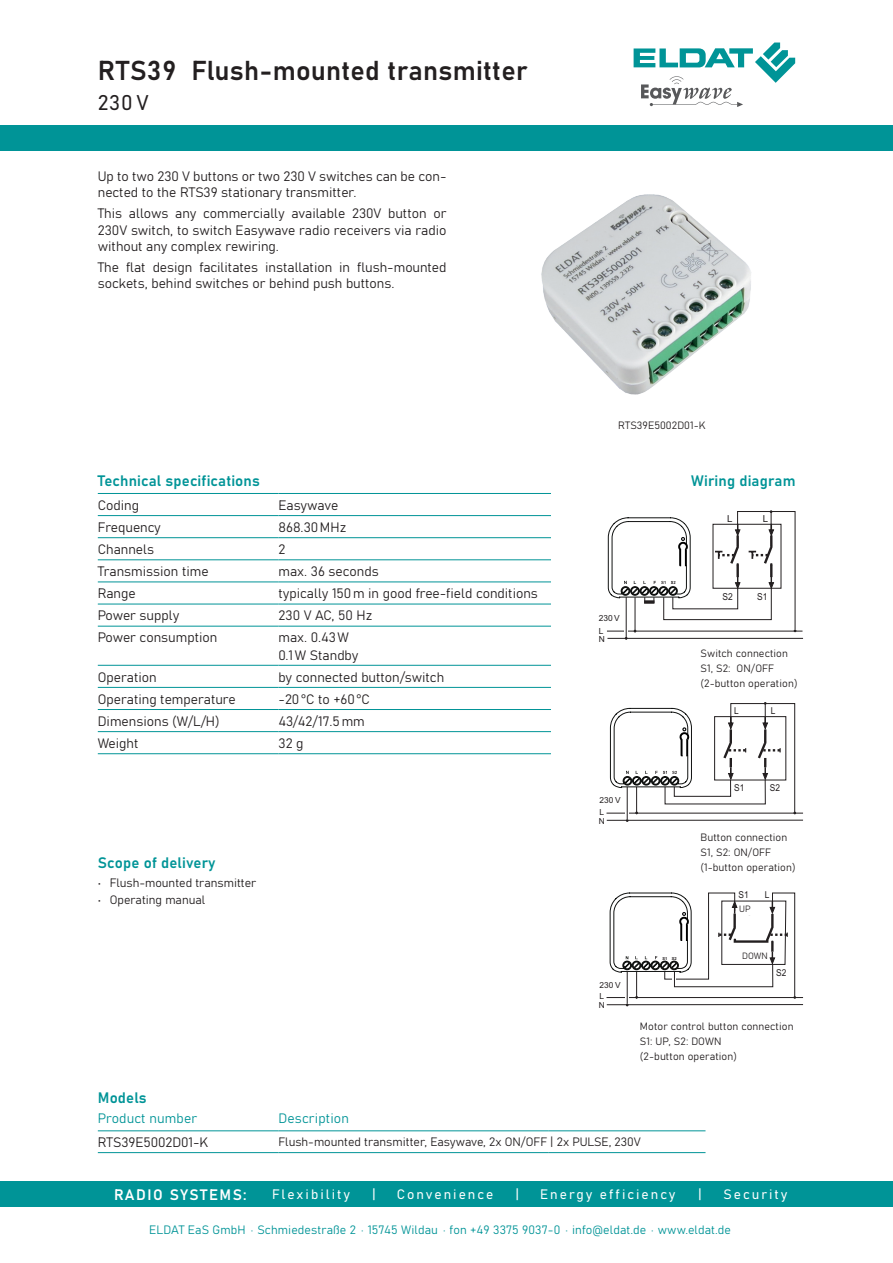
<style>
.page{position:relative;width:893px;height:1263px;background:#fff}
.page>*{position:absolute;margin:0;border:0;box-sizing:border-box;transform-origin:0 0}
.Inhalt_Sender{font:27px "Bahnschrift";letter-spacing:.01em;color:#231f20}
.Inhalt_Sender-2{font:21px "Bahnschrift";color:#231f20}
.t1{font:15px "Bahnschrift";letter-spacing:.01em;color:#009497}
.t2{font:15px "Bahnschrift";letter-spacing:.1em;color:#fff}
.Fließtext{font:13.5px/16.5px "Bahnschrift";color:#231f20}
.t3{font:13.5px "Bahnschrift";letter-spacing:.15em;color:#fff}
.t4{font:13.5px "Bahnschrift";letter-spacing:.01em;color:#009497}
.Fließtext-2{font:12px "Bahnschrift";color:#231f20}
.t5{font:12px "Bahnschrift";letter-spacing:.01em;color:#009497}
.bildunter{font:10.5px "Bahnschrift";letter-spacing:.01em;color:#231f20}
.t6{font:9.6px "Arial";color:#231f20;scale:.88 1}
.t7{font:9.6px "Arial";color:#231f20}
.t8{font:9.45px "Arial";color:#231f20;scale:.88 1}
.t9{font:9.45px "Arial";color:#231f20}
.bildunter-2{font:9px "Bahnschrift";letter-spacing:.005em;color:#231f20}
.t10{font:8.4px/12.1px "Arial";color:#231f20}
.t11{font:8.25px/11.4px "Arial";color:#231f20}
.t12{font:700 4.05px "Arial";color:#231f20}
</style>
<div class="page">
<div style="left:0;top:125px;width:893px;height:26px;background:#009497"></div>
<div style="left:0;top:1181px;width:893px;height:26px;background:#009497"></div>
<svg style="left:634px;top:43px;width:161px;height:64px"></svg>
<hr style="left:98px;top:493px;width:181px;height:1px;background:#009497">
<hr style="left:279px;top:493px;width:272px;height:1px;background:#009497">
<hr style="left:98px;top:515px;width:181px;height:1px;background:#009497">
<hr style="left:279px;top:515px;width:272px;height:1px;background:#009497">
<hr style="left:98px;top:537px;width:181px;height:1px;background:#009497">
<hr style="left:279px;top:537px;width:272px;height:1px;background:#009497">
<hr style="left:98px;top:559px;width:181px;height:1px;background:#009497">
<hr style="left:279px;top:559px;width:272px;height:1px;background:#009497">
<hr style="left:98px;top:582px;width:181px;height:1px;background:#009497">
<hr style="left:279px;top:582px;width:272px;height:1px;background:#009497">
<hr style="left:98px;top:604px;width:181px;height:1px;background:#009497">
<hr style="left:279px;top:604px;width:272px;height:1px;background:#009497">
<hr style="left:98px;top:626px;width:181px;height:1px;background:#009497">
<hr style="left:279px;top:626px;width:272px;height:1px;background:#009497">
<hr style="left:98px;top:665px;width:181px;height:1px;background:#009497">
<hr style="left:279px;top:665px;width:272px;height:1px;background:#009497">
<hr style="left:98px;top:687px;width:181px;height:1px;background:#009497">
<hr style="left:279px;top:687px;width:272px;height:1px;background:#009497">
<hr style="left:98px;top:709px;width:181px;height:1px;background:#009497">
<hr style="left:279px;top:709px;width:272px;height:1px;background:#009497">
<hr style="left:98px;top:731px;width:181px;height:1px;background:#009497">
<hr style="left:279px;top:731px;width:272px;height:1px;background:#009497">
<hr style="left:98px;top:753px;width:181px;height:1px;background:#009497">
<hr style="left:279px;top:753px;width:272px;height:1px;background:#009497">
<hr style="left:279px;top:1152px;width:270px;height:1px;background:#009497">
<hr style="left:549px;top:1152px;width:156px;height:1px;background:#009497">
<hr style="left:98px;top:1152px;width:181px;height:1px;background:#009497">
<hr style="left:98px;top:1130px;width:181px;height:1px;background:#009497">
<hr style="left:279px;top:1130px;width:270px;height:1px;background:#009497">
<hr style="left:549px;top:1130px;width:156px;height:1px;background:#009497">
<img style="left:541px;top:194px;width:210px;height:201px">
<hr style="left:606px;top:813px;width:197px;height:1px;background:#231f20">
<hr style="left:607px;top:820px;width:196px;height:1px;background:#231f20">
<svg style="left:610px;top:702px;width:186px;height:120px"></svg>
<hr style="left:627px;top:787px;width:1px;height:32px;background:#231f20">
<svg style="left:607px;top:510px;width:196px;height:130px"></svg>
<hr style="left:626px;top:597px;width:1px;height:42px;background:#231f20">
<hr style="left:606px;top:997px;width:197px;height:1px;background:#231f20">
<hr style="left:607px;top:1004px;width:196px;height:1px;background:#231f20">
<svg style="left:609px;top:892px;width:187px;height:114px"></svg>
<div style="left:739px;top:905px;width:19px;height:10px;background:#fff"></div>
<div style="left:734px;top:952px;width:34px;height:9px;background:#fff"></div>
<p class="Inhalt_Sender" style="left:98px;top:50px;width:431px">RTS39 Flush-mounted transmitter</p>
<p class="Inhalt_Sender-2" style="left:98px;top:87px;width:53px">230 V</p>
<p class="Fließtext" style="left:98px;top:167px;width:350px">Up to two 230 V buttons or two 230 V switches can be con&shy;nected to the RTS39 stationary transmitter.</p>
<p class="Fließtext" style="left:98px;top:204px;width:350px;text-align:justify">This allows any commercially available 230V button or 230V switch, to switch Easywave radio receivers via radio without any complex rewiring.</p>
<p class="Fließtext" style="left:98px;top:258px;width:350px">The flat design facilitates installation in flush-mounted sockets, behind switches or behind push buttons.</p>
<p class="bildunter" style="left:618px;top:418px;width:89px">RTS39E5002D01-K</p>
<p class="t1" style="left:98px;top:469px;width:164px">Technical specifications</p>
<p class="t1" style="left:691px;top:469px;width:106px">Wiring diagram</p>
<p class="Fließtext" style="left:98px;top:496px;width:43px">Coding</p>
<p class="Fließtext" style="left:279px;top:496px;width:61px">Easywave</p>
<p class="Fließtext" style="left:98px;top:518px;width:64px">Frequency</p>
<p class="Fließtext" style="left:279px;top:518px;width:69px">868.30MHz</p>
<p class="Fließtext" style="left:98px;top:540px;width:58px">Channels</p>
<p class="Fließtext" style="left:279px;top:540px;width:8px">2</p>
<p class="Fließtext" style="left:98px;top:562px;width:112px">Transmission time</p>
<p class="Fließtext" style="left:279px;top:562px;width:102px">max. 36 seconds</p>
<p class="Fließtext" style="left:98px;top:584px;width:39px">Range</p>
<p class="Fließtext" style="left:279px;top:584px;width:261px">typically 150m in good free-field conditions</p>
<p class="Fließtext" style="left:98px;top:606px;width:83px">Power supply</p>
<p class="Fließtext" style="left:279px;top:606px;width:95px">230 V AC, 50 Hz</p>
<p class="Fließtext" style="left:98px;top:628px;width:121px">Power consumption</p>
<p class="Fließtext" style="left:279px;top:628px;width:72px">max. 0.43W</p>
<p class="Fließtext" style="left:279px;top:646px;width:81px">0.1W Standby</p>
<p class="Fließtext" style="left:98px;top:668px;width:60px">Operation</p>
<p class="Fließtext" style="left:279px;top:668px;width:167px">by connected button/switch</p>
<p class="Fließtext" style="left:98px;top:690px;width:139px">Operating temperature</p>
<p class="Fließtext" style="left:279px;top:690px;width:93px">-20°C to +60°C</p>
<p class="Fließtext" style="left:98px;top:712px;width:123px">Dimensions (W/L/H)</p>
<p class="Fließtext" style="left:279px;top:712px;width:88px">43/42/17.5mm</p>
<p class="Fließtext" style="left:98px;top:734px;width:42px">Weight</p>
<p class="Fließtext" style="left:279px;top:734px;width:27px">32 g</p>
<p class="t10" style="left:599px;top:612px;width:22px">230V<br>L</p>
<p class="t10" style="left:599px;top:633px;width:8px">N</p>
<p class="t11" style="left:600px;top:795px;width:23px">230 V<br>L</p>
<p class="t11" style="left:599px;top:815px;width:8px">N</p>
<p class="t7" style="left:727px;top:512px;width:7px">L</p>
<p class="t7" style="left:763px;top:512px;width:7px">L</p>
<p class="t6" style="left:722px;top:590px;width:13px">S2</p>
<p class="t6" style="left:757px;top:590px;width:13px">S1</p>
<p class="bildunter" style="left:701px;top:645px;width:89px">Switch connection</p>
<p class="bildunter" style="left:701px;top:660px;width:75px">S1, S2: ON/OFF</p>
<p class="bildunter" style="left:701px;top:675px;width:99px">(2-button operation)</p>
<p class="t8" style="left:734px;top:704px;width:7px">L</p>
<p class="t8" style="left:771px;top:704px;width:7px">L</p>
<p class="t8" style="left:734px;top:781px;width:13px">S1</p>
<p class="t8" style="left:770px;top:781px;width:13px">S2</p>
<p class="bildunter" style="left:701px;top:829px;width:88px">Button connection</p>
<p class="bildunter" style="left:701px;top:844px;width:72px">S1, S2: ON/OFF</p>
<p class="t1" style="left:98px;top:852px;width:119px">Scope of delivery</p>
<p class="bildunter" style="left:701px;top:859px;width:97px">(1-button operation)</p>
<p class="Fließtext-2" style="left:98px;top:874px;width:160px">• Flush-mounted transmitter</p>
<p class="Fließtext-2" style="left:98px;top:891px;width:109px">• Operating manual</p>
<p class="t8" style="left:738px;top:888px;width:13px">S1</p>
<p class="t8" style="left:765px;top:888px;width:7px">L</p>
<p class="bildunter-2" style="left:739px;top:902px;width:13px">UP</p>
<p class="t9" style="left:740px;top:905px;width:20px">AUF</p>
<p class="t11" style="left:600px;top:979px;width:23px">230 V<br>L</p>
<p class="t11" style="left:599px;top:999px;width:8px">N</p>
<p class="t12" style="left:662px;top:955px;width:16px">S1 S2</p>
<p class="bildunter-2" style="left:742px;top:949px;width:27px">DOWN</p>
<p class="t9" style="left:755px;top:951px;width:14px">ZU</p>
<p class="t8" style="left:776px;top:966px;width:13px">S2</p>
<p class="bildunter" style="left:640px;top:1018px;width:155px">Motor control button connection</p>
<p class="bildunter" style="left:640px;top:1033px;width:83px">S1: UP, S2: DOWN</p>
<p class="bildunter" style="left:640px;top:1048px;width:99px">(2-button operation)</p>
<p class="t1" style="left:98px;top:1086px;width:50px">Models</p>
<p class="t4" style="left:98px;top:1108px;width:101px">Product number</p>
<p class="t4" style="left:279px;top:1108px;width:72px">Description</p>
<p class="Fließtext" style="left:98px;top:1133px;width:112px">RTS39E5002D01-K</p>
<p class="Fließtext-2" style="left:279px;top:1132px;width:364px">Flush-mounted transmitter, Easywave, 2x ON/OFF | 2x PULSE, 230V</p>
<p class="t2" style="left:114px;top:1183px;width:134px">RADIO SYSTEMS:</p>
<p class="t3" style="left:272px;top:1184px;width:80px">Flexibility</p>
<p class="t3" style="left:372px;top:1184px;width:5px">|</p>
<p class="t3" style="left:397px;top:1184px;width:98px">Convenience</p>
<p class="t3" style="left:516px;top:1184px;width:5px">|</p>
<p class="t3" style="left:540px;top:1184px;width:137px">Energy efficiency</p>
<p class="t3" style="left:698px;top:1184px;width:5px">|</p>
<p class="t3" style="left:724px;top:1184px;width:65px">Security</p>
<p class="t5" style="left:149px;top:1221px;width:583px">ELDAT EaS GmbH · Schmiedestraße 2 · 15745 Wildau · fon +49 3375 9037-0 · info@eldat.de · www.eldat.de</p>
</div>
